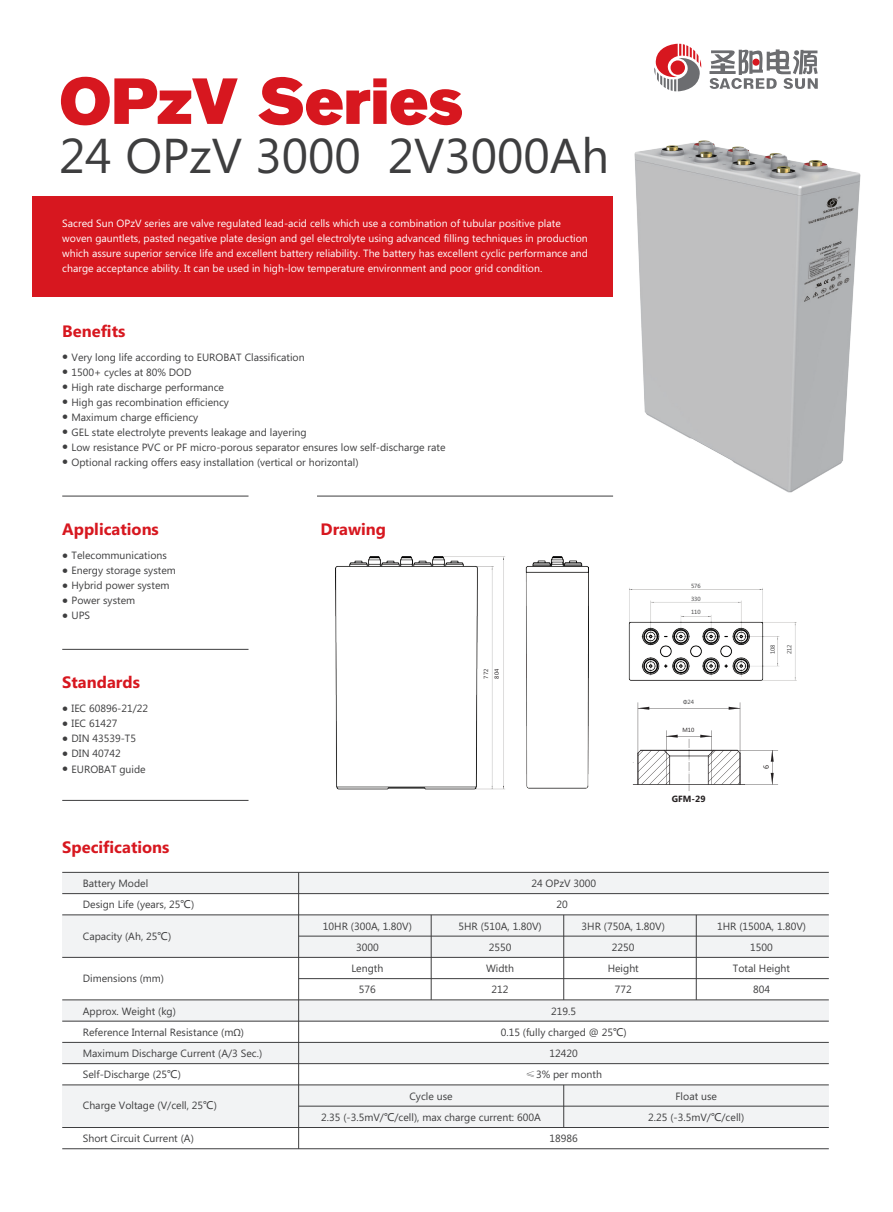
<style>
.page{position:relative;width:893px;height:1212px;background:#fff}
.page>*{position:absolute;margin:0;border:0;box-sizing:border-box;transform-origin:0 0}
.t1{font:64.35px "Akzidenz Grotesk BQ Super";color:#d7171f}
.t2{font:48.9px "Microsoft Phags Pa";color:#3e3e3f}
.t3{font:700 16.5px "Microsoft Phags Pa";color:#d7171f}
.t4{font:10.5px/21px "Microsoft Phags Pa";color:#3e3e3f;text-align:center}
.t5{font:10.5px/15px "Microsoft Phags Pa";color:#fff}
.t6{font:700 9px "Microsoft Phags Pa";color:#231f20}
.t7{font:7.5px "Microsoft Phags Pa";color:#231f20}
.t8{font:6px "Microsoft Phags Pa";color:#3e3e3f}
.t9{font:6px/10.6px "Microsoft Phags Pa";color:#231f20}
.s1{font-family:"Adobe Song Std";font-weight:300;font-size:6px}
.s2{font-family:"Myriad Pro"}
.s3{font-family:"Microsoft Ya Hei"}
.s4{font-family:"Adobe Song Std";font-weight:300}
</style>
<div class="page">
<div style="left:33px;top:196px;width:580px;height:101px;background:#d7171f"></div>
<svg style="left:654px;top:44px;width:48px;height:47px"></svg>
<svg style="left:709px;top:49px;width:109px;height:40px"></svg>
<div style="left:752px;top:59px;width:7px;height:7px;background:#d7171f;border-radius:50%"></div>
<hr style="left:62px;top:496px;width:187px;height:1px;background:#3e3e3f">
<hr style="left:317px;top:496px;width:296px;height:1px;background:#3e3e3f">
<hr style="left:62px;top:649px;width:187px;height:1px;background:#3e3e3f">
<hr style="left:62px;top:800px;width:187px;height:1px;background:#3e3e3f">
<div style="left:62px;top:1085px;width:767px;height:42px;background:#f2f3f4"></div>
<div style="left:62px;top:872px;width:767px;height:21px;background:#f2f3f4"></div>
<div style="left:62px;top:915px;width:767px;height:42px;background:#f2f3f4"></div>
<div style="left:62px;top:1000px;width:767px;height:21px;background:#f2f3f4"></div>
<div style="left:62px;top:1042px;width:767px;height:21px;background:#f2f3f4"></div>
<hr style="left:62px;top:872px;width:767px;height:1px;background:#3e3e3f">
<hr style="left:62px;top:893px;width:767px;height:1px;background:#3e3e3f">
<hr style="left:62px;top:914px;width:767px;height:1px;background:#3e3e3f">
<hr style="left:299px;top:936px;width:530px;height:1px;background:#3e3e3f">
<hr style="left:62px;top:957px;width:767px;height:1px;background:#3e3e3f">
<hr style="left:299px;top:978px;width:530px;height:1px;background:#3e3e3f">
<hr style="left:62px;top:999px;width:767px;height:1px;background:#3e3e3f">
<hr style="left:62px;top:1021px;width:767px;height:1px;background:#3e3e3f">
<hr style="left:62px;top:1042px;width:767px;height:1px;background:#3e3e3f">
<hr style="left:62px;top:1063px;width:767px;height:1px;background:#3e3e3f">
<hr style="left:62px;top:1084px;width:767px;height:1px;background:#3e3e3f">
<hr style="left:62px;top:1127px;width:767px;height:1px;background:#3e3e3f">
<hr style="left:62px;top:1148px;width:767px;height:1px;background:#3e3e3f">
<hr style="left:299px;top:1106px;width:530px;height:1px;background:#3e3e3f">
<hr style="left:298px;top:872px;width:1px;height:277px;background:#3e3e3f">
<hr style="left:431px;top:915px;width:1px;height:85px;background:#3e3e3f">
<hr style="left:563px;top:915px;width:1px;height:85px;background:#3e3e3f">
<hr style="left:696px;top:915px;width:1px;height:85px;background:#3e3e3f">
<hr style="left:563px;top:1085px;width:1px;height:42px;background:#3e3e3f">
<img style="left:565px;top:140px;width:296px;height:357px">
<img style="left:335px;top:556px;width:253px;height:234px">
<img style="left:628px;top:588px;width:169px;height:93px">
<svg style="left:633px;top:702px;width:145px;height:89px"></svg>
<h1 class="t1" style="left:59px;top:64px;width:405px">OPzV Series</h1>
<h2 class="t2" style="left:59px;top:122px;width:551px">24 OPzV 3000 2V3000Ah</h2>
<p class="t5" style="left:62px;top:215px;width:527px">Sacred Sun OPzV series are valve regulated lead-acid cells which use a combination of tubular positive plate woven gauntlets, pasted negative plate design and gel electrolyte using advanced filling techniques in production which assure superior service life and excellent battery reliability. The battery has excellent cyclic performance and charge acceptance ability. It can be used in high-low temperature environment and poor grid condition.</p>
<h3 class="t3" style="left:62px;top:319px;width:65px">Benefits</h3>
<p class="t4" style="left:62px;top:346px;width:244px"><span class="s1">●</span> Very long life according to EUROBAT Classification</p>
<p class="t4" style="left:62px;top:361px;width:131px"><span class="s1">●</span> 1500+ cycles at 80% DOD</p>
<p class="t4" style="left:62px;top:376px;width:163px"><span class="s1">●</span> High rate discharge performance</p>
<p class="t4" style="left:62px;top:391px;width:168px"><span class="s1">●</span> High gas recombination efficiency</p>
<p class="t4" style="left:62px;top:406px;width:138px"><span class="s1">●</span> Maximum charge efficiency</p>
<p class="t4" style="left:62px;top:421px;width:246px"><span class="s1">●</span> GEL state electrolyte prevents leakage and layering</p>
<p class="t4" style="left:62px;top:436px;width:385px"><span class="s1">●</span> Low resistance PVC or PF micro-porous separator ensures low self-discharge rate</p>
<p class="t4" style="left:62px;top:451px;width:298px"><span class="s1">●</span> Optional racking offers easy installation (vertical or horizontal)</p>
<h3 class="t3" style="left:62px;top:517px;width:98px">Applications</h3>
<p class="t4" style="left:62px;top:544px;width:106px"><span class="s1">●</span> Telecommunications</p>
<p class="t4" style="left:62px;top:559px;width:115px"><span class="s1">●</span> Energy storage system</p>
<p class="t4" style="left:62px;top:574px;width:109px"><span class="s1">●</span> Hybrid power system</p>
<p class="t4" style="left:62px;top:589px;width:75px"><span class="s1">●</span> Power system</p>
<p class="t4" style="left:62px;top:604px;width:29px"><span class="s1">●</span> UPS</p>
<h3 class="t3" style="left:62px;top:671px;width:79px">Standards</h3>
<p class="t4" style="left:62px;top:698px;width:88px"><span class="s1">●</span> IEC 60896-21/22</p>
<p class="t4" style="left:62px;top:713px;width:57px"><span class="s1">●</span> IEC 61427</p>
<p class="t4" style="left:62px;top:728px;width:75px"><span class="s1">●</span> DIN 43539-T5</p>
<p class="t4" style="left:62px;top:743px;width:60px"><span class="s1">●</span> DIN 40742</p>
<p class="t4" style="left:62px;top:758px;width:85px"><span class="s1">●</span> EUROBAT guide</p>
<h3 class="t3" style="left:62px;top:835px;width:109px">Specifications</h3>
<h3 class="t3" style="left:320px;top:517px;width:67px">Drawing</h3>
<p class="t9" style="left:481px;top:678px;width:11px;rotate:-90deg">772<br>804</p>
<p class="t8" style="left:691px;top:582px;width:11px">576</p>
<p class="t8" style="left:691px;top:608px;width:11px">110</p>
<p class="t8" style="left:691px;top:594px;width:11px">330</p>
<p class="t8" style="left:683px;top:698px;width:12px"><span class="s2">Φ</span>24</p>
<p class="t9" style="left:682px;top:724px;width:13px">M10</p>
<p class="t6" style="left:672px;top:793px;width:35px">GFM-29</p>
<p class="t8" style="left:769px;top:654px;width:11px;rotate:-90deg">108</p>
<p class="t8" style="left:785px;top:654px;width:11px;rotate:-90deg">212</p>
<p class="t7" style="left:761px;top:769px;width:6px;rotate:-90deg">6</p>
<p class="t4" style="left:83px;top:872px;width:113px;text-align:left">Battery Model<br>Design Life (years, 25<span class="s3">℃</span>)</p>
<p class="t4" style="left:83px;top:925px;width:90px">Capacity (Ah, 25<span class="s3">℃</span>)</p>
<p class="t4" style="left:83px;top:967px;width:83px">Dimensions (mm)</p>
<p class="t4" style="left:83px;top:1000px;width:181px;text-align:left">Approx. Weight (kg)<br>Reference Internal Resistance (m<span class="s2">Ω</span>)<br>Maximum Discharge Current (A/3 Sec.)<br>Self-Discharge (25<span class="s3">℃</span>)</p>
<p class="t4" style="left:83px;top:1094px;width:136px">Charge Voltage (V/cell, 25<span class="s3">℃</span>)</p>
<p class="t4" style="left:83px;top:1127px;width:112px">Short Circuit Current (A)</p>
<p class="t4" style="left:531px;top:872px;width:66px">24 OPzV 3000<br>20</p>
<p class="t4" style="left:323px;top:915px;width:90px">10HR (300A, 1.80V)<br>3000<br>Length<br>576</p>
<p class="t4" style="left:458px;top:915px;width:85px">5HR (510A, 1.80V)<br>2550<br>Width<br>212</p>
<p class="t4" style="left:582px;top:915px;width:85px">3HR (750A, 1.80V)<br>2250<br>Height<br>772</p>
<p class="t4" style="left:717px;top:915px;width:90px">1HR (1500A, 1.80V)<br>1500<br>Total Height<br>804</p>
<p class="t4" style="left:501px;top:1000px;width:127px">219.5<br>0.15 (fully charged @ 25<span class="s3">℃</span>)<br>12420<br><span class="s4">≤</span>3% per month</p>
<p class="t4" style="left:321px;top:1085px;width:221px">Cycle use<br>2.35 (-3.5mV/<span class="s3">℃</span>/cell), max charge current: 600A</p>
<p class="t4" style="left:648px;top:1085px;width:97px">Float use<br>2.25 (-3.5mV/<span class="s3">℃</span>/cell)</p>
<p class="t4" style="left:550px;top:1127px;width:30px">18986</p>
</div>
